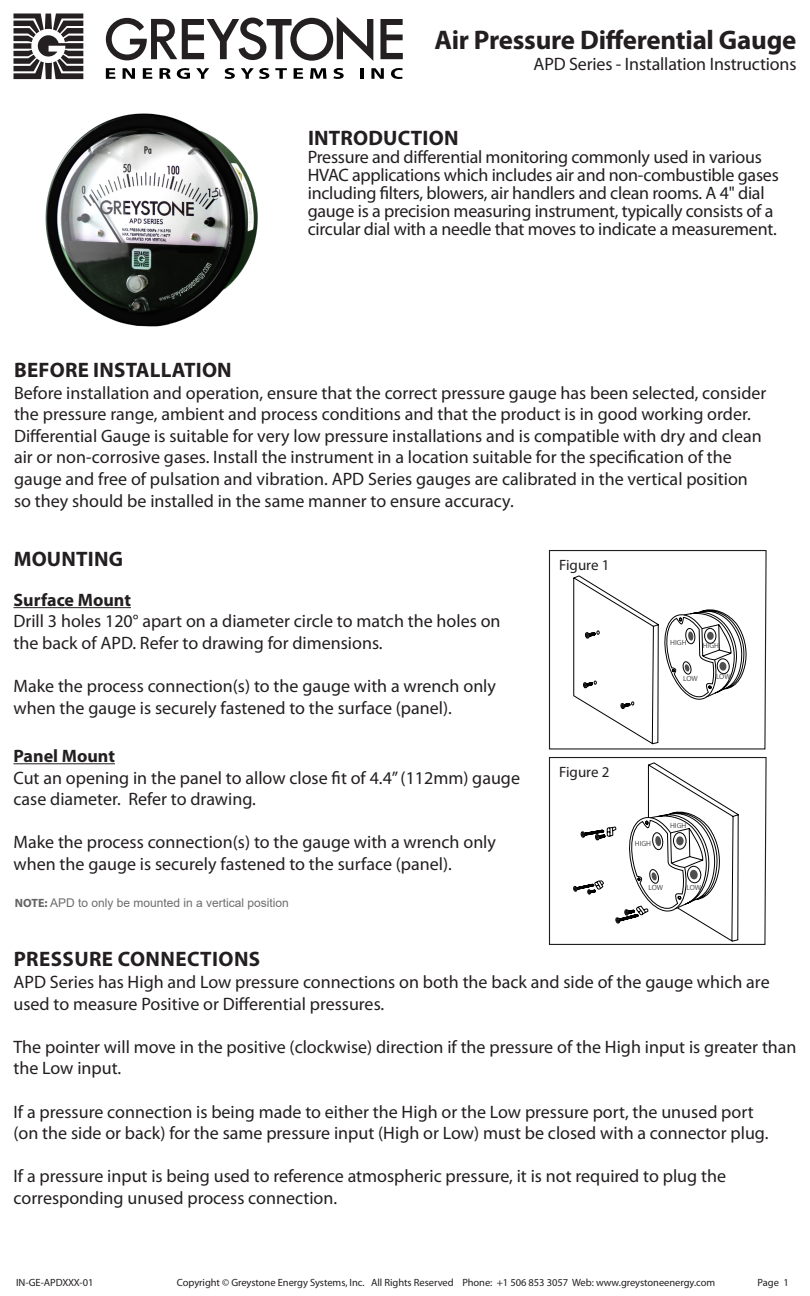
<style>
.page{position:relative;width:810px;height:1296px;background:#fff}
.page>*{position:absolute;margin:0;border:0;box-sizing:border-box;transform-origin:0 0}
.t1{font:700 27px "Myriad Pro";letter-spacing:-.01em;color:#231f20}
.t2{font:700 21px "Myriad Pro";letter-spacing:.01em;color:#231f20}
.t3{font:18px/21.6px "Myriad Pro";color:#231f20}
.t4{font:700 18px "Myriad Pro";color:#231f20}
.t5{font:15px "Myriad Pro";color:#231f20}
.t6{font:12px "Arial";color:#6c6d70}
.t7{font:10.5px "Myriad Pro";letter-spacing:-.005em;color:#231f20}
.t8{font:7.5px "Myriad Pro";color:#4e4f4e}
.s1{font-family:"Myriad Pro";font-weight:700;color:#636366}
</style>
<div class="page">
<hr style="left:14px;top:607px;width:117px;height:1px;background:#231f20">
<svg style="left:548px;top:550px;width:219px;height:200px"></svg>
<hr style="left:14px;top:763px;width:101px;height:1px;background:#231f20">
<svg style="left:573px;top:575px;width:175px;height:169px"></svg>
<svg style="left:548px;top:757px;width:219px;height:188px"></svg>
<img style="left:45px;top:113px;width:213px;height:214px">
<svg style="left:380px;top:19px;width:23px;height:40px"></svg>
<svg style="left:106px;top:17px;width:267px;height:44px"></svg>
<svg style="left:14px;top:13px;width:69px;height:66px"></svg>
<svg style="left:106px;top:68px;width:9px;height:11px"></svg>
<svg style="left:143px;top:68px;width:9px;height:11px"></svg>
<svg style="left:294px;top:68px;width:9px;height:11px"></svg>
<svg style="left:123px;top:68px;width:12px;height:11px"></svg>
<svg style="left:371px;top:68px;width:13px;height:11px"></svg>
<svg style="left:160px;top:68px;width:30px;height:11px"></svg>
<svg style="left:196px;top:68px;width:13px;height:11px"></svg>
<svg style="left:224px;top:68px;width:11px;height:11px"></svg>
<svg style="left:241px;top:68px;width:46px;height:11px"></svg>
<svg style="left:310px;top:68px;width:34px;height:11px"></svg>
<hr style="left:360px;top:68px;width:4px;height:11px;background:#000">
<svg style="left:391px;top:68px;width:12px;height:11px"></svg>
<p class="t1" style="left:434px;top:22px;width:364px">Air Pressure Differential Gauge</p>
<p class="t3" style="left:534px;top:53px;width:264px">APD Series - Installation Instructions</p>
<p class="t2" style="left:308px;top:124px;width:152px">INTRODUCTION</p>
<p class="t3" style="left:308px;top:148px;width:473px;line-height:18px">Pressure and differential monitoring commonly used in various HVAC applications which includes air and non-combustible gases including filters, blowers, air handlers and clean rooms. A 4" dial gauge is a precision measuring instrument, typically consists of a circular dial with a needle that moves to indicate a measurement.</p>
<p class="t2" style="left:14px;top:356px;width:219px">BEFORE INSTALLATION</p>
<p class="t3" style="left:14px;top:382px;width:754px">Before installation and operation, ensure that the correct pressure gauge has been selected, consider the pressure range, ambient and process conditions and that the product is in good working order.<br>Differential Gauge is suitable for very low pressure installations and is compatible with dry and clean air or non-corrosive gases. Install the instrument in a location suitable for the specification of the gauge and free of pulsation and vibration. APD Series gauges are calibrated in the vertical position so they should be installed in the same manner to ensure accuracy.</p>
<p class="t2" style="left:14px;top:545px;width:111px">MOUNTING</p>
<p class="t4" style="left:14px;top:588px;width:119px">Surface Mount</p>
<p class="t3" style="left:14px;top:610px;width:489px">Drill 3 holes 120° apart on a diameter circle to match the holes on</p>
<p class="t3" style="left:14px;top:632px;width:371px">the back of APD. Refer to drawing for dimensions.</p>
<p class="t3" style="left:14px;top:675px;width:484px">Make the process connection(s) to the gauge with a wrench only</p>
<p class="t3" style="left:14px;top:697px;width:440px">when the gauge is securely fastened to the surface (panel).</p>
<p class="t4" style="left:14px;top:744px;width:103px">Panel Mount</p>
<p class="t3" style="left:14px;top:766px;width:508px">Cut an opening in the panel to allow close fit of 4.4” (112mm) gauge case diameter. Refer to drawing.</p>
<p class="t3" style="left:14px;top:831px;width:484px">Make the process connection(s) to the gauge with a wrench only when the gauge is securely fastened to the surface (panel).</p>
<p class="t6" style="left:15px;top:894px;width:275px"><span class="s1">NOTE:</span> APD to only be mounted in a vertical position</p>
<p class="t5" style="left:559px;top:556px;width:52px">Figure 1</p>
<p class="t8" style="left:670px;top:638px;width:18px">HIGH</p>
<p class="t8" style="left:703px;top:641px;width:18px">HIGH</p>
<p class="t8" style="left:683px;top:674px;width:16px">LOW</p>
<p class="t8" style="left:716px;top:672px;width:16px">LOW</p>
<p class="t5" style="left:559px;top:763px;width:52px">Figure 2</p>
<p class="t8" style="left:635px;top:839px;width:18px">HIGH</p>
<p class="t8" style="left:670px;top:821px;width:18px">HIGH</p>
<p class="t8" style="left:649px;top:882px;width:16px">LOW</p>
<p class="t8" style="left:687px;top:882px;width:16px">LOW</p>
<p class="t2" style="left:14px;top:946px;width:248px">PRESSURE CONNECTIONS</p>
<p class="t3" style="left:14px;top:971px;width:758px">APD Series has High and Low pressure connections on both the back and side of the gauge which are used to measure Positive or Differential pressures.</p>
<p class="t3" style="left:14px;top:1036px;width:785px">The pointer will move in the positive (clockwise) direction if the pressure of the High input is greater than the Low input.</p>
<p class="t3" style="left:14px;top:1100px;width:742px">If a pressure connection is being made to either the High or the Low pressure port, the unused port</p>
<p class="t3" style="left:14px;top:1122px;width:756px">(on the side or back) for the same pressure input (High or Low) must be closed with a connector plug.</p>
<p class="t3" style="left:14px;top:1165px;width:714px">If a pressure input is being used to reference atmospheric pressure, it is not required to plug the</p>
<p class="t3" style="left:14px;top:1187px;width:325px">corresponding unused process connection.</p>
<p class="t7" style="left:16px;top:1276px;width:79px">IN-GE-APDXXX-01</p>
<p class="t7" style="left:177px;top:1276px;width:540px">Copyright © Greystone Energy Systems, Inc. All Rights Reserved Phone: +1 506 853 3057 Web: www.greystoneenergy.com</p>
<p class="t7" style="left:758px;top:1276px;width:33px">Page 1</p>
</div>
